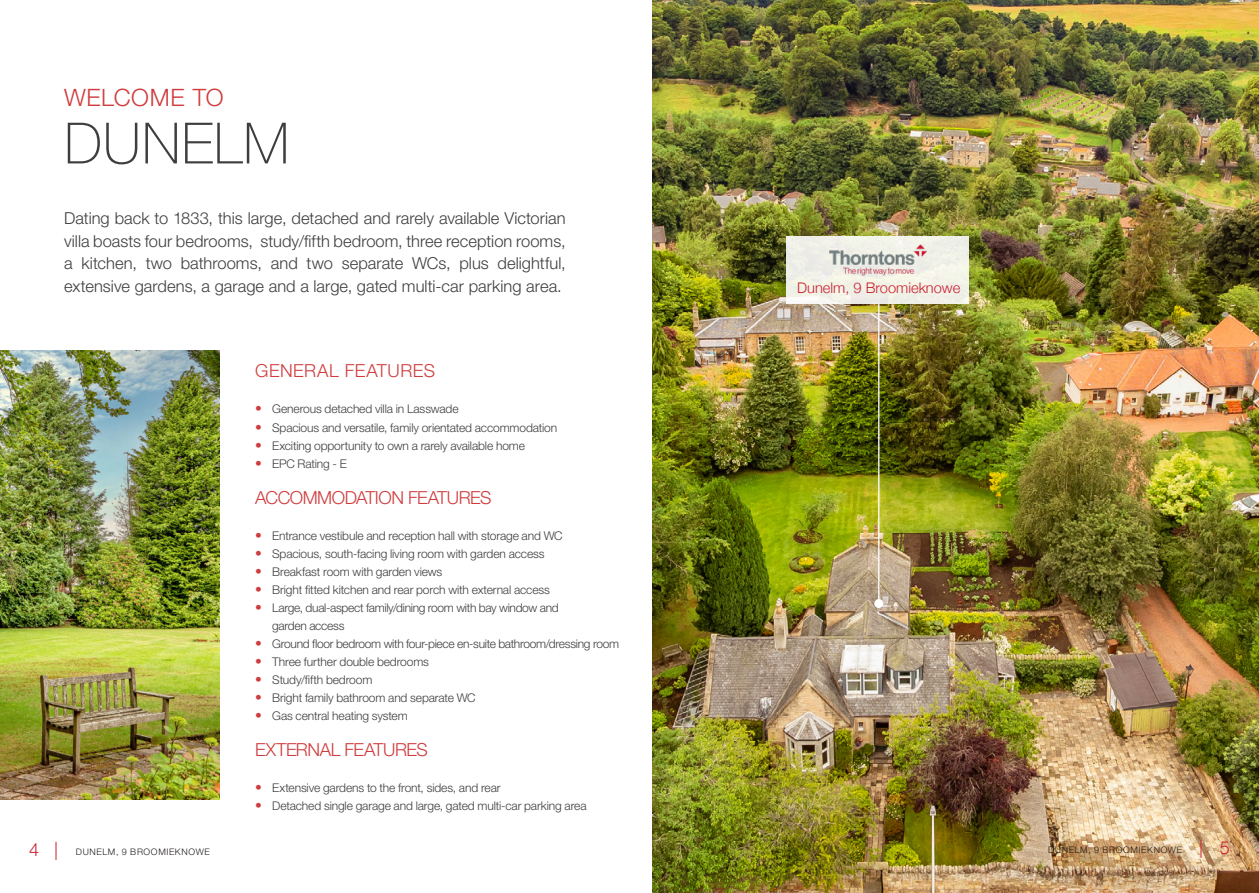
<style>
.page{position:relative;width:1259px;height:893px;background:#fff}
.page>*{position:absolute;margin:0;border:0;box-sizing:border-box;transform-origin:0 0}
.Address_line_1{font:100 57px "Helvetica Neue LT Std";letter-spacing:.015em;color:#3e3e3f}
.Address_line_1-2{font:300 24px "Helvetica Neue LT Std";letter-spacing:.025em;color:#d03c3d}
.Address_line_1-3{font:300 18px "Helvetica Neue LT Std";letter-spacing:-.025em;color:#d03c3d}
.Address_line_1-4{font:300 18px "Helvetica Neue LT Std";letter-spacing:.03em;color:#d03c3d}
.Address_line_1-5{font:300 16.5px/22.5px "Helvetica Neue LT Std";letter-spacing:.005em;color:#3e3e3f;text-align:justify}
.t1{font:300 14.7px "Helvetica Neue";color:#cb1f31}
.Address_line_1-6{font:300 12px "Helvetica Neue LT Std";letter-spacing:-.01em;color:#3e3e3f}
.t2{font:300 9px "Helvetica Neue LT Std";letter-spacing:.075em;color:#231f20}
.s1{font-family:"Helvetica Neue";font-size:13.5px;color:#d03c3d}
.s2{font-size:18px;color:#cb1f31}
</style>
<div class="page">
<img style="left:653px;top:0;width:606px;height:893px">
<img style="left:0;top:350px;width:219px;height:449px">
<div style="left:786px;top:237px;width:183px;height:67px;background:#f1f1e7"></div>
<hr style="left:878px;top:304px;width:1px;height:295px;background:#fff">
<div style="left:874px;top:599px;width:9px;height:9px;background:#fff;border-radius:50%"></div>
<img style="left:830px;top:243px;width:96px;height:32px">
<p class="Address_line_1-2" style="left:64px;top:83px;width:161px">WELCOME TO</p>
<p class="Address_line_1" style="left:64px;top:111px;width:227px">DUNELM</p>
<p class="Address_line_1-5" style="left:64px;top:207px;width:503px">Dating back to 1833, this large, detached and rarely available Victorian villa boasts four bedrooms, study/fifth bedroom, three reception rooms, a kitchen, two bathrooms, and two separate WCs, plus delightful, extensive gardens, a garage and a large, gated multi-car parking area.</p>
<p class="Address_line_1-4" style="left:255px;top:360px;width:181px">GENERAL FEATURES</p>
<p class="Address_line_1-6" style="left:255px;top:402px;width:205px"><span class="s1">•</span> Generous detached villa in Lasswade</p>
<p class="Address_line_1-6" style="left:255px;top:420px;width:303px"><span class="s1">•</span> Spacious and versatile, family orientated accommodation</p>
<p class="Address_line_1-6" style="left:255px;top:438px;width:271px"><span class="s1">•</span> Exciting opportunity to own a rarely available home</p>
<p class="Address_line_1-6" style="left:255px;top:456px;width:93px"><span class="s1">•</span> EPC Rating - E</p>
<p class="Address_line_1-3" style="left:255px;top:486px;width:238px">ACCOMMODATION FEATURES</p>
<p class="Address_line_1-6" style="left:255px;top:528px;width:309px"><span class="s1">•</span> Entrance vestibule and reception hall with storage and WC</p>
<p class="Address_line_1-6" style="left:255px;top:546px;width:291px"><span class="s1">•</span> Spacious, south-facing living room with garden access</p>
<p class="Address_line_1-6" style="left:255px;top:564px;width:189px"><span class="s1">•</span> Breakfast room with garden views</p>
<p class="Address_line_1-6" style="left:255px;top:582px;width:296px"><span class="s1">•</span> Bright fitted kitchen and rear porch with external access</p>
<p class="Address_line_1-6" style="left:255px;top:600px;width:305px"><span class="s1">•</span> Large, dual-aspect family/dining room with bay window and</p>
<p class="Address_line_1-6" style="left:272px;top:618px;width:74px">garden access</p>
<p class="Address_line_1-6" style="left:255px;top:636px;width:365px"><span class="s1">•</span> Ground floor bedroom with four-piece en-suite bathroom/dressing room</p>
<p class="Address_line_1-6" style="left:255px;top:654px;width:175px"><span class="s1">•</span> Three further double bedrooms</p>
<p class="Address_line_1-6" style="left:255px;top:672px;width:119px"><span class="s1">•</span> Study/fifth bedroom</p>
<p class="Address_line_1-6" style="left:255px;top:690px;width:222px"><span class="s1">•</span> Bright family bathroom and separate WC</p>
<p class="Address_line_1-6" style="left:255px;top:708px;width:154px"><span class="s1">•</span> Gas central heating system</p>
<p class="Address_line_1-3" style="left:255px;top:738px;width:174px">EXTERNAL FEATURES</p>
<p class="Address_line_1-6" style="left:255px;top:780px;width:247px"><span class="s1">•</span> Extensive gardens to the front, sides, and rear</p>
<p class="Address_line_1-6" style="left:255px;top:798px;width:333px"><span class="s1">•</span> Detached single garage and large, gated multi-car parking area</p>
<p class="t1" style="left:797px;top:276px;width:165px">Dunelm, 9 Broomieknowe</p>
<p class="t2" style="left:29px;top:846px;width:182px"><span class="s2">4 |</span> DUNELM, 9 BROOMIEKNOWE</p>
<p class="t2" style="left:1048px;top:844px;width:183px">DUNELM, 9 BROOMIEKNOWE <span class="s2">| 5</span></p>
</div>
